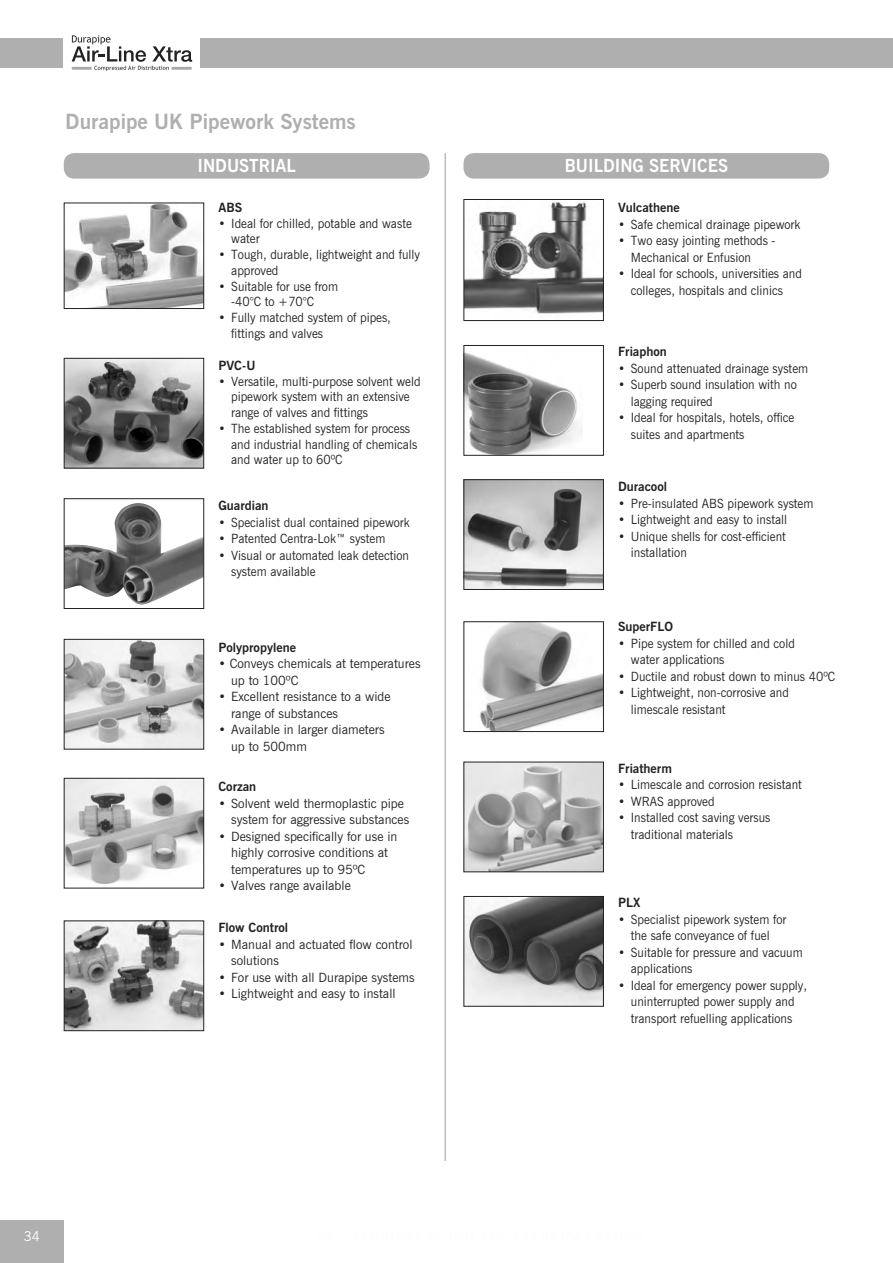
<style>
.page{position:relative;width:893px;height:1263px;background:#fff}
.page>*{position:absolute;margin:0;border:0;box-sizing:border-box;transform-origin:0 0}
.t1{font:700 21px "News Gothic BT";color:#afafaf}
.t2{font:700 18px "News Gothic BT";color:#fff;scale:.95 1}
.t3{font:13.5px "News Gothic BT";color:#fff}
.t4{font:12.75px/16.5px "News Gothic BT";color:#222;scale:.95 1}
.t5{font:12.75px/16.5px "News Gothic BT";color:#222}
.t6{font:700 12.75px "News Gothic BT";color:#222}
</style>
<div class="page">
<div style="left:0;top:1220px;width:64px;height:43px;background:#afafaf"></div>
<div style="left:0;top:38px;width:893px;height:30px;background:#afafaf"></div>
<div style="left:64px;top:17px;width:136px;height:73px;background:#fff"></div>
<svg style="left:72px;top:35px;width:120px;height:36px"></svg>
<img style="left:66px;top:205px;width:136px;height:102px">
<div style="left:64px;top:203px;width:140px;height:106px;border:1px solid #222"></div>
<img style="left:66px;top:360px;width:136px;height:106px">
<div style="left:64px;top:358px;width:140px;height:110px;border:1px solid #222"></div>
<img style="left:66px;top:503px;width:136px;height:101px">
<div style="left:64px;top:498px;width:140px;height:111px;border:1px solid #222"></div>
<img style="left:66px;top:922px;width:136px;height:107px">
<div style="left:64px;top:920px;width:140px;height:111px;border:1px solid #222"></div>
<img style="left:465px;top:201px;width:137px;height:113px">
<div style="left:463px;top:199px;width:141px;height:122px;border:1px solid #222"></div>
<img style="left:480px;top:623px;width:122px;height:107px">
<div style="left:463px;top:621px;width:141px;height:111px;border:1px solid #222"></div>
<img style="left:465px;top:481px;width:137px;height:107px">
<div style="left:463px;top:479px;width:141px;height:111px;border:1px solid #222"></div>
<img style="left:465px;top:764px;width:137px;height:106px">
<img style="left:465px;top:352px;width:117px;height:102px">
<div style="left:463px;top:345px;width:141px;height:111px;border:1px solid #222"></div>
<img style="left:66px;top:780px;width:136px;height:104px">
<div style="left:64px;top:778px;width:140px;height:110px;border:1px solid #222"></div>
<img style="left:66px;top:641px;width:136px;height:106px">
<div style="left:64px;top:639px;width:140px;height:110px;border:1px solid #222"></div>
<div style="left:64px;top:153px;width:365px;height:26px;background:#afafaf;border-radius:10px"></div>
<div style="left:463px;top:153px;width:366px;height:26px;background:#afafaf;border-radius:10px"></div>
<hr style="left:445px;top:153px;width:1px;height:1008px;background:#9b9b9b">
<img style="left:465px;top:898px;width:137px;height:107px">
<div style="left:463px;top:896px;width:141px;height:111px;border:1px solid #222"></div>
<h1 class="t1" style="left:65px;top:109px;width:292px">Durapipe UK Pipework Systems</h1>
<h2 class="t2" style="left:197px;top:155px;width:105px">INDUSTRIAL</h2>
<h2 class="t2" style="left:565px;top:155px;width:173px">BUILDING SERVICES</h2>
<p class="t6" style="left:219px;top:200px;width:25px">ABS</p>
<p class="t4" style="left:231px;top:215px;width:192px;line-height:15.8px;text-indent:-13px">• Ideal for chilled, potable and waste water</p>
<p class="t4" style="left:231px;top:247px;width:200px;line-height:15.8px;text-indent:-13px">• Tough, durable, lightweight and fully approved</p>
<p class="t4" style="left:231px;top:278px;width:114px;line-height:15.8px;text-indent:-13px">• Suitable for use from -40°C to +70°C</p>
<p class="t4" style="left:231px;top:310px;width:170px;line-height:15.8px;text-indent:-13px">• Fully matched system of pipes, fittings and valves</p>
<p class="t6" style="left:218px;top:357px;width:39px">PVC-U</p>
<p class="t4" style="left:231px;top:373px;width:201px;line-height:15.8px;text-indent:-13px">• Versatile, multi-purpose solvent weld pipework system with an extensive range of valves and fittings</p>
<p class="t4" style="left:231px;top:420px;width:197px;line-height:15.8px;text-indent:-13px">• The established system for process and industrial handling of chemicals and water up to 60ºC</p>
<p class="t6" style="left:218px;top:498px;width:52px">Guardian</p>
<p class="t4" style="left:218px;top:514px;width:203px">• Specialist dual contained pipework</p>
<p class="t4" style="left:218px;top:530px;width:177px">• Patented Centra-Lok™ system</p>
<p class="t4" style="left:231px;top:547px;width:189px;text-indent:-13px">• Visual or automated leak detection system available</p>
<p class="t6" style="left:218px;top:639px;width:79px">Polypropylene</p>
<p class="t5" style="left:231px;top:655px;width:191px;text-indent:-13px">• Conveys chemicals at temperatures up to 100ºC</p>
<p class="t5" style="left:231px;top:688px;width:161px;text-indent:-13px">• Excellent resistance to a wide range of substances</p>
<p class="t5" style="left:231px;top:721px;width:155px;text-indent:-13px">• Available in larger diameters up to 500mm</p>
<p class="t6" style="left:218px;top:779px;width:39px">Corzan</p>
<p class="t5" style="left:231px;top:795px;width:180px;text-indent:-13px">• Solvent weld thermoplastic pipe system for aggressive substances</p>
<p class="t5" style="left:231px;top:828px;width:168px;text-indent:-13px">• Designed specifically for use in highly corrosive conditions at temperatures up to 95ºC</p>
<p class="t5" style="left:218px;top:877px;width:134px">• Valves range available</p>
<p class="t6" style="left:218px;top:920px;width:71px">Flow Control</p>
<p class="t5" style="left:231px;top:936px;width:183px;text-indent:-13px">• Manual and actuated flow control solutions</p>
<p class="t5" style="left:218px;top:969px;width:198px">• For use with all Durapipe systems</p>
<p class="t5" style="left:218px;top:985px;width:179px">• Lightweight and easy to install</p>
<p class="t6" style="left:618px;top:200px;width:63px">Vulcathene</p>
<p class="t4" style="left:618px;top:216px;width:194px">• Safe chemical drainage pipework</p>
<p class="t4" style="left:631px;top:232px;width:154px;text-indent:-13px">• Two easy jointing methods -<br>Mechanical or Enfusion</p>
<p class="t4" style="left:618px;top:265px;width:195px;text-align:center">• Ideal for schools, universities and colleges, hospitals and clinics</p>
<p class="t6" style="left:618px;top:344px;width:50px">Friaphon</p>
<p class="t4" style="left:618px;top:360px;width:202px">• Sound attenuated drainage system</p>
<p class="t4" style="left:631px;top:376px;width:176px;text-indent:-13px">• Superb sound insulation with no lagging required</p>
<p class="t4" style="left:631px;top:409px;width:174px;text-indent:-13px">• Ideal for hospitals, hotels, office suites and apartments</p>
<p class="t6" style="left:618px;top:479px;width:51px">Duracool</p>
<p class="t4" style="left:618px;top:495px;width:207px">• Pre-insulated ABS pipework system</p>
<p class="t4" style="left:618px;top:511px;width:180px">• Lightweight and easy to install</p>
<p class="t4" style="left:631px;top:528px;width:165px;text-indent:-13px">• Unique shells for cost-efficient installation</p>
<p class="t6" style="left:618px;top:619px;width:56px">SuperFLO</p>
<p class="t4" style="left:631px;top:635px;width:174px;text-indent:-13px">• Pipe system for chilled and cold water applications</p>
<p class="t4" style="left:618px;top:668px;width:230px">• Ductile and robust down to minus 40ºC</p>
<p class="t4" style="left:631px;top:684px;width:168px;text-indent:-13px">• Lightweight, non-corrosive and limescale resistant</p>
<p class="t6" style="left:618px;top:761px;width:55px">Friatherm</p>
<p class="t4" style="left:618px;top:776px;width:195px">• Limescale and corrosion resistant</p>
<p class="t4" style="left:618px;top:793px;width:103px">• WRAS approved</p>
<p class="t4" style="left:631px;top:809px;width:149px;text-indent:-13px">• Installed cost saving versus traditional materials</p>
<p class="t6" style="left:618px;top:895px;width:24px">PLX</p>
<p class="t4" style="left:618px;top:911px;width:179px;text-align:center">• Specialist pipework system for the safe conveyance of fuel</p>
<p class="t4" style="left:631px;top:944px;width:183px;text-indent:-13px">• Suitable for pressure and vacuum applications</p>
<p class="t4" style="left:618px;top:977px;width:200px;text-align:center">• Ideal for emergency power supply, uninterrupted power supply and transport refuelling applications</p>
<p class="t3" style="left:24px;top:1228px;width:18px">34</p>
</div>
